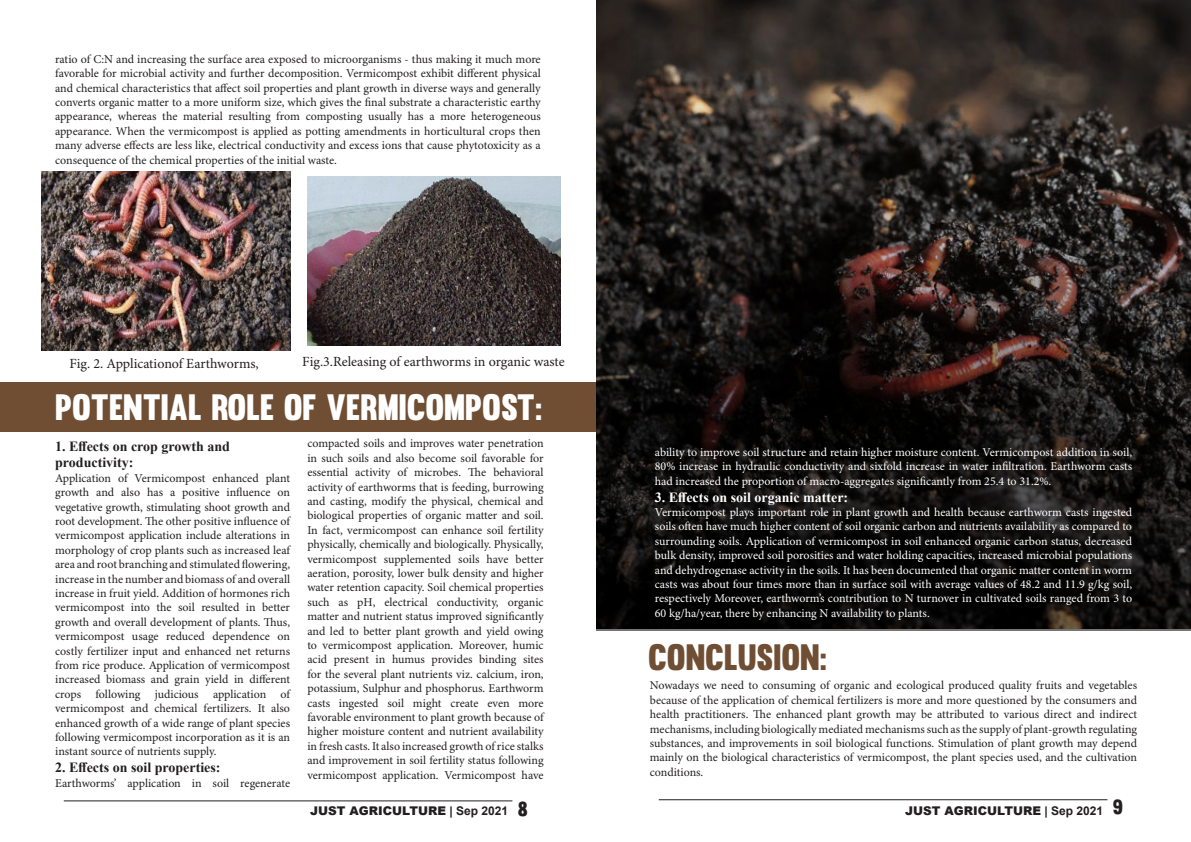
<style>
.page{position:relative;width:1191px;height:842px;background:#fff}
.page>*{position:absolute;margin:0;border:0;box-sizing:border-box;transform-origin:0 0}
.t1{font:36px "Muro";color:#fff}
.t2{font:36px "Muro";color:#704e33}
.t3{font:14px "Minion Pro";letter-spacing:-.005em;color:#231f20}
.t4{font:700 14px/16.8px "Times New Roman";color:#231f20}
.t5{font:700 14px "Times New Roman";color:#fff}
.t6{font:12px/14.4px "Minion Pro";color:#231f20;text-align:justify}
.t7{font:12px/14.4px "Minion Pro";letter-spacing:-.005em;color:#fff;text-align:justify}
.t8{font:900 12px "Arial";color:#231f20}
.s1{font-weight:700}
.s2{font-family:"Muro";font-weight:400;font-size:20px}
</style>
<div class="page">
<hr style="left:64px;top:800px;width:448px;height:1px;background:#231f20">
<hr style="left:659px;top:799px;width:448px;height:1px;background:#231f20">
<div style="left:0;top:383px;width:597px;height:49px;background:#704e33"></div>
<img style="left:307px;top:177px;width:254px;height:168px">
<img style="left:41px;top:171px;width:249px;height:179px">
<img style="left:596px;top:0;width:595px;height:629px">
<svg style="left:597px;top:31px;width:594px;height:599px;background:#201b19"></svg>
<p class="t6" style="left:55px;top:52px;width:487px">ratio of C:N and increasing the surface area exposed to microorganisms - thus making it much more favorable for microbial activity and further decomposition. Vermicompost exhibit different physical and chemical characteristics that affect soil properties and plant growth in diverse ways and generally converts organic matter to a more uniform size, which gives the final substrate a characteristic earthy appearance, whereas the material resulting from composting usually has a more heterogeneous appearance. When the vermicompost is applied as potting amendments in horticultural crops then many adverse effects are less like, electrical conductivity and excess ions that cause phytotoxicity as a consequence of the chemical properties of the initial waste.</p>
<p class="t3" style="left:69px;top:355px;width:191px">Fig. 2. Applicationof Earthworms,</p>
<p class="t3" style="left:302px;top:353px;width:264px">Fig.3.Releasing of earthworms in organic waste</p>
<p class="t1" style="left:55px;top:385px;width:488px">POTENTIAL ROLE OF VERMICOMPOST:</p>
<p class="t6" style="left:307px;top:437px;width:238px">compacted soils and improves water penetration in such soils and also become soil favorable for essential activity of microbes. The behavioral activity of earthworms that is feeding, burrowing and casting, modify the physical, chemical and biological properties of organic matter and soil.<br>In fact, vermicompost can enhance soil fertility physically, chemically and biologically. Physically, vermicompost supplemented soils have better aeration, porosity, lower bulk density and higher water retention capacity. Soil chemical properties such as pH, electrical conductivity, organic matter and nutrient status improved significantly and led to better plant growth and yield owing to vermicompost application. Moreover, humic acid present in humus provides binding sites for the several plant nutrients viz. calcium, iron, potassium, Sulphur and phosphorus. Earthworm casts ingested soil might create even more favorable environment to plant growth because of higher moisture content and nutrient availability in fresh casts. It also increased growth of rice stalks and improvement in soil fertility status following vermicompost application. Vermicompost have</p>
<p class="t4" style="left:55px;top:437px;width:176px">1. Effects on crop growth and productivity:</p>
<p class="t6" style="left:55px;top:471px;width:236px">Application of Vermicompost enhanced plant growth and also has a positive influence on vegetative growth, stimulating shoot growth and root development. The other positive influence of vermicompost application include alterations in morphology of crop plants such as increased leaf area and root branching and stimulated flowering, increase in the number and biomass of and overall increase in fruit yield. Addition of hormones rich vermicompost into the soil resulted in better growth and overall development of plants. Thus, vermicompost usage reduced dependence on costly fertilizer input and enhanced net returns from rice produce. Application of vermicompost increased biomass and grain yield in different crops following judicious application of vermicompost and chemical fertilizers. It also enhanced growth of a wide range of plant species following vermicompost incorporation as it is an instant source of nutrients supply.</p>
<p class="t4" style="left:55px;top:759px;width:167px">2. Effects on soil properties:</p>
<p class="t6" style="left:55px;top:776px;width:236px">Earthworms’ application in soil regenerate</p>
<p class="t7" style="left:655px;top:445px;width:479px">ability to improve soil structure and retain higher moisture content. Vermicompost addition in soil, 80% increase in hydraulic conductivity and sixfold increase in water infiltration. Earthworm casts had increased the proportion of macro-aggregates significantly from 25.4 to 31.2%.</p>
<p class="t5" style="left:655px;top:487px;width:195px">3. Effects on soil organic matter:</p>
<p class="t7" style="left:655px;top:505px;width:479px">Vermicompost plays important role in plant growth and health because earthworm casts ingested soils often have much higher content of soil organic carbon and nutrients availability as compared to surrounding soils. Application of vermicompost in soil enhanced organic carbon status, decreased bulk density, improved soil porosities and water holding capacities, increased microbial populations and dehydrogenase activity in the soils. It has been documented that organic matter content in worm casts was about four times more than in surface soil with average values of 48.2 and 11.9 g/kg soil, respectively Moreover, earthworm’s contribution to N turnover in cultivated soils ranged from 3 to 60 kg/ha/year, there by enhancing N availability to plants.</p>
<p class="t2" style="left:648px;top:636px;width:180px">CONCLUSION:</p>
<p class="t6" style="left:650px;top:679px;width:489px">Nowadays we need to consuming of organic and ecological produced quality fruits and vegetables because of the application of chemical fertilizers is more and more questioned by the consumers and health practitioners. The enhanced plant growth may be attributed to various direct and indirect mechanisms, including biologically mediated mechanisms such as the supply of plant-growth regulating substances, and improvements in soil biological functions. Stimulation of plant growth may depend mainly on the biological characteristics of vermicompost, the plant species used, and the cultivation conditions.</p>
<p class="t8" style="left:310px;top:802px;width:219px">JUST AGRICULTURE <span class="s1">| Sep 2021</span> <span class="s2">8</span></p>
<p class="t8" style="left:905px;top:802px;width:219px">JUST AGRICULTURE <span class="s1">| Sep 2021</span> <span class="s2">9</span></p>
</div>
